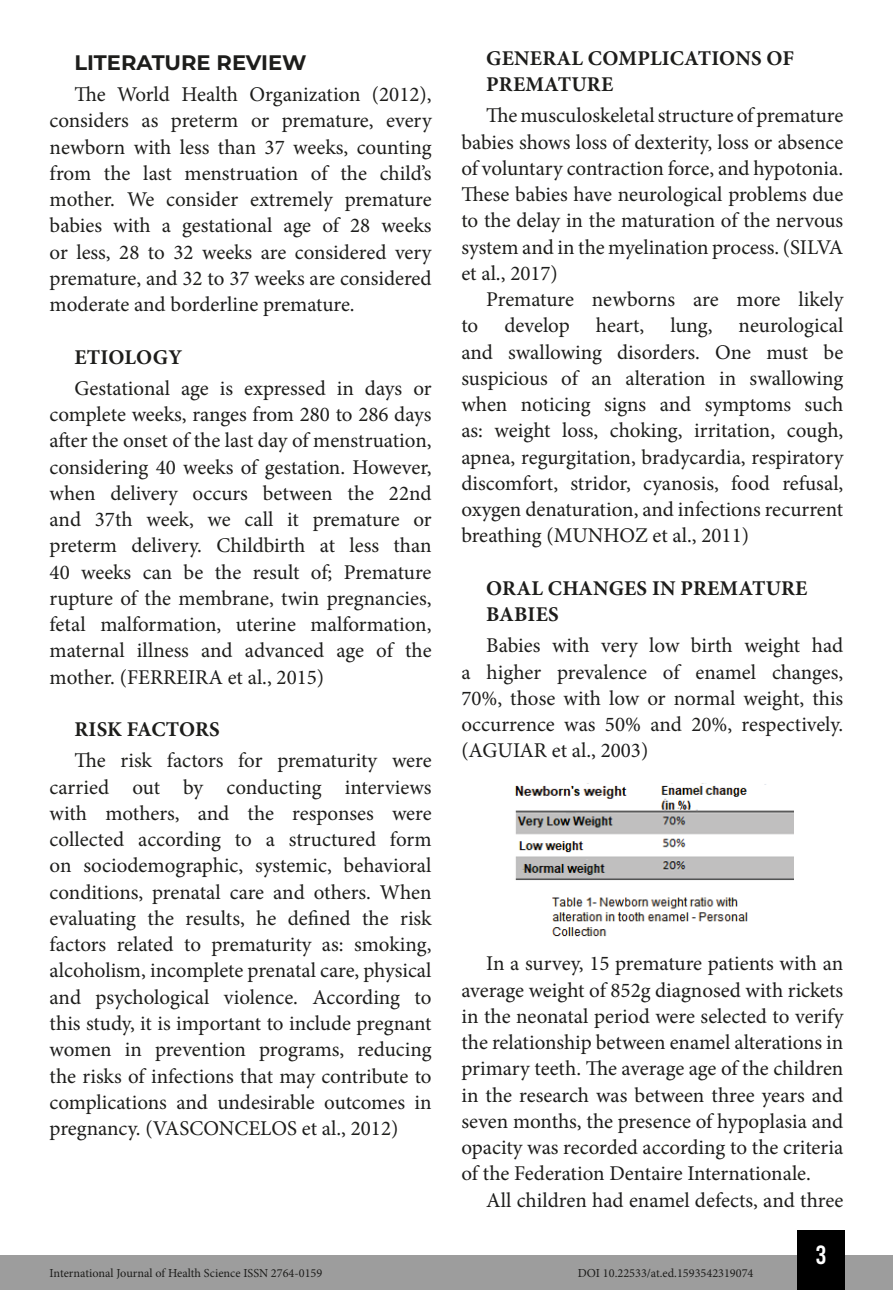
<style>
.page{position:relative;width:893px;height:1290px;background:#fff}
.page>*{position:absolute;margin:0;border:0;box-sizing:border-box;transform-origin:0 0}
.t1{font:26.25px "Bebas Kai";color:#fff}
.t2{font:21px/26.2px "Minion Pro";color:#1d1d1b;text-align:justify}
.t3{font:700 21px/26.2px "Minion Pro";letter-spacing:.01em;color:#1d1d1b}
.t4{font:700 21px "Montserrat";color:#1d1d1b}
.t5{font:12.25px "Minion Pro";color:#1d1d1b}
</style>
<div class="page">
<div style="left:0;top:1255px;width:893px;height:35px;background:#9d9d9d"></div>
<div style="left:797px;top:1230px;width:48px;height:60px;background:#000"></div>
<img style="left:515px;top:783px;width:278px;height:154px">
<p class="t4" style="left:74px;top:47px;width:234px">LITERATURE REVIEW</p>
<p class="t2" style="left:50px;top:81px;width:384px;text-indent:25px">The World Health Organization (2012), considers as preterm or premature, every newborn with less than 37 weeks, counting from the last menstruation of the child’s mother. We consider extremely premature babies with a gestational age of 28 weeks or less, 28 to 32 weeks are considered very premature, and 32 to 37 weeks are considered moderate and borderline premature.</p>
<p class="t3" style="left:75px;top:344px;width:109px">ETIOLOGY</p>
<p class="t2" style="left:50px;top:375px;width:384px;text-indent:25px">Gestational age is expressed in days or complete weeks, ranges from 280 to 286 days after the onset of the last day of menstruation, considering 40 weeks of gestation. However, when delivery occurs between the 22nd and 37th week, we call it premature or preterm delivery. Childbirth at less than 40 weeks can be the result of; Premature rupture of the membrane, twin pregnancies, fetal malformation, uterine malformation, maternal illness and advanced age of the mother. (FERREIRA et al., 2015)</p>
<p class="t3" style="left:75px;top:716px;width:147px">RISK FACTORS</p>
<p class="t2" style="left:50px;top:748px;width:384px;text-indent:25px">The risk factors for prematurity were carried out by conducting interviews with mothers, and the responses were collected according to a structured form on sociodemographic, systemic, behavioral conditions, prenatal care and others. When evaluating the results, he defined the risk factors related to prematurity as: smoking, alcoholism, incomplete prenatal care, physical and psychological violence. According to this study, it is important to include pregnant women in prevention programs, reducing the risks of infections that may contribute to complications and undesirable outcomes in pregnancy. (VASCONCELOS et al., 2012)</p>
<p class="t3" style="left:486px;top:45px;width:309px">GENERAL COMPLICATIONS OF<br>PREMATURE</p>
<p class="t2" style="left:461px;top:103px;width:384px;text-indent:25px">The musculoskeletal structure of premature babies shows loss of dexterity, loss or absence of voluntary contraction force, and hypotonia.<br>These babies have neurological problems due to the delay in the maturation of the nervous system and in the myelination process. (SILVA et al., 2017)</p>
<p class="t2" style="left:461px;top:286px;width:383px;text-indent:25px">Premature newborns are more likely to develop heart, lung, neurological and swallowing disorders. One must be suspicious of an alteration in swallowing when noticing signs and symptoms such as: weight loss, choking, irritation, cough, apnea, regurgitation, bradycardia, respiratory discomfort, stridor, cyanosis, food refusal, oxygen denaturation, and infections recurrent breathing (MUNHOZ et al., 2011)</p>
<p class="t3" style="left:486px;top:575px;width:323px">ORAL CHANGES IN PREMATURE<br>BABIES</p>
<p class="t2" style="left:461px;top:633px;width:383px;text-indent:25px">Babies with very low birth weight had a higher prevalence of enamel changes, 70%, those with low or normal weight, this occurrence was 50% and 20%, respectively. (AGUIAR et al., 2003)</p>
<p class="t2" style="left:461px;top:950px;width:384px;text-indent:25px">In a survey, 15 premature patients with an average weight of 852g diagnosed with rickets in the neonatal period were selected to verify the relationship between enamel alterations in primary teeth. The average age of the children in the research was between three years and seven months, the presence of hypoplasia and opacity was recorded according to the criteria of the Federation Dentaire Internationale.</p>
<p class="t2" style="left:486px;top:1187px;width:359px">All children had enamel defects, and three</p>
<p class="t1" style="left:816px;top:1241px;width:12px">3</p>
<p class="t5" style="left:50px;top:1265px;width:274px">International Journal of Health Science ISSN 2764-0159</p>
<p class="t5" style="left:578px;top:1265px;width:177px">DOI 10.22533/at.ed.1593542319074</p>
</div>
